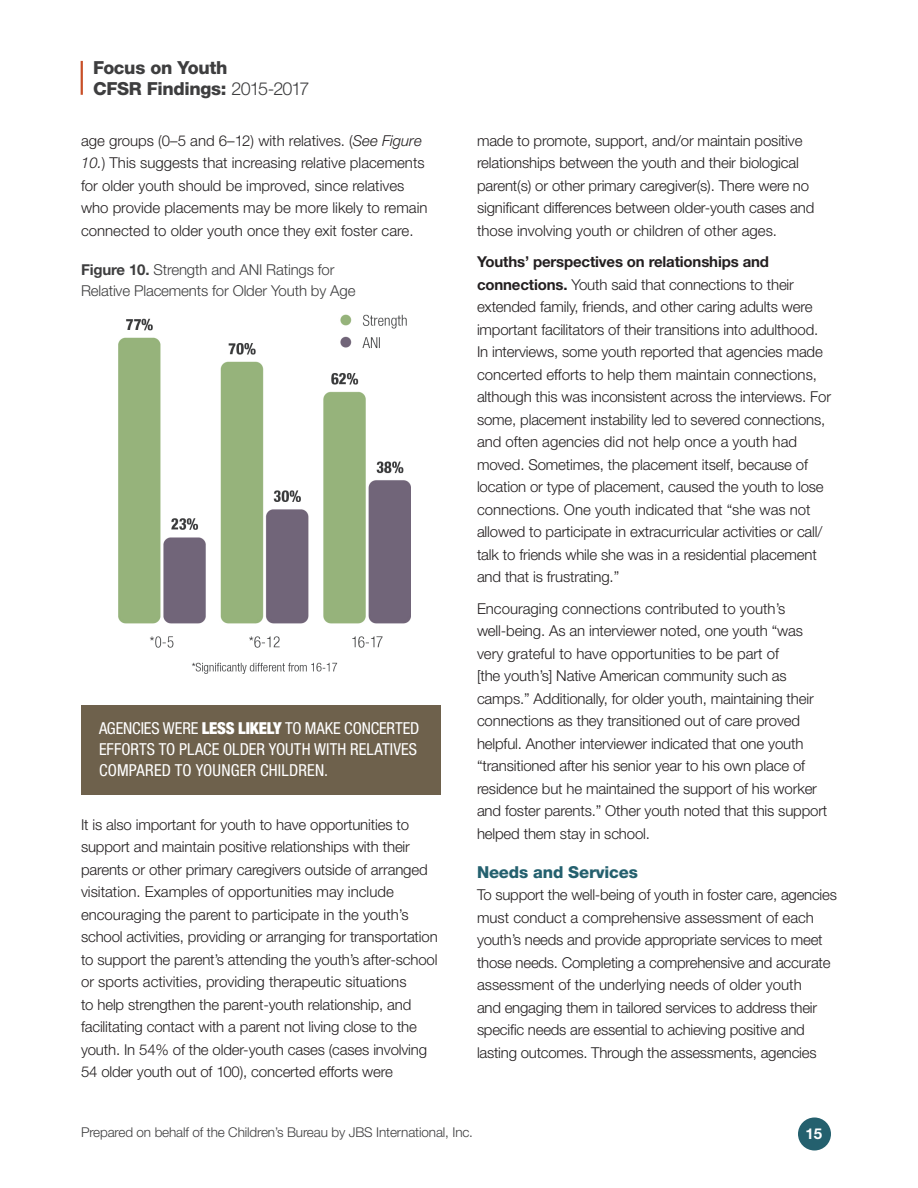
<style>
.page{position:relative;width:918px;height:1188px;background:#fff}
.page>*{position:absolute;margin:0;border:0;box-sizing:border-box;transform-origin:0 0}
.t1{font:800 18px/21px "Helvetica Neue LT Std";letter-spacing:-.02em;color:#3e3e3f}
.t2{font:condensed 16.5px/21px "Helvetica Neue LT Std";letter-spacing:.005em;color:#fff}
.t3{font:800 16.5px "Helvetica Neue LT Std";letter-spacing:-.01em;color:#24606e}
.t4{font:300 15px/22.5px "Helvetica Neue LT Std";letter-spacing:-.01em;color:#231f20}
.t5{font:300 15px/21px "Helvetica Neue LT Std";letter-spacing:-.01em;color:#3e3e3f}
.t6{font:700 15px "Helvetica Neue LT Std";color:#fff}
.t7{font:300 13.5px "Helvetica Neue LT Std";letter-spacing:-.01em;color:#3e3e3f}
.s1{font-weight:300}
.s2{font-style:italic}
.s3{font-weight:700}
.s4{font-weight:900}
</style>
<div class="page">
<hr style="left:81px;top:61px;width:2px;height:34px;background:#c84f27">
<div style="left:798px;top:1118px;width:33px;height:32px;background:#24606e;border-radius:50%"></div>
<img style="left:119px;top:314px;width:291px;height:360px">
<div style="left:81px;top:705px;width:360px;height:90px;background:#6e614c"></div>
<p class="t1" style="left:93px;top:57px;width:218px">Focus on Youth<br>CFSR Findings: <span class="s1">2015-2017</span></p>
<p class="t4" style="left:81px;top:129px;width:348px">age groups (0–5 and 6–12) with relatives. (<span class="s2">See Figure 10.</span>) This suggests that increasing relative placements for older youth should be improved, since relatives who provide placements may be more likely to remain connected to older youth once they exit foster care.</p>
<p class="t5" style="left:81px;top:259px;width:276px"><span class="s3">Figure 10.</span> Strength and ANI Ratings for<br>Relative Placements for Older Youth by Age</p>
<p class="t2" style="left:99px;top:718px;width:322px">AGENCIES WERE <span class="s4">LESS LIKELY</span> TO MAKE CONCERTED<br>EFFORTS TO PLACE OLDER YOUTH WITH RELATIVES<br>COMPARED TO YOUNGER CHILDREN.</p>
<p class="t4" style="left:81px;top:813px;width:358px">It is also important for youth to have opportunities to support and maintain positive relationships with their parents or other primary caregivers outside of arranged visitation. Examples of opportunities may include encouraging the parent to participate in the youth’s school activities, providing or arranging for transportation to support the parent’s attending the youth’s after-school or sports activities, providing therapeutic situations<br>to help strengthen the parent-youth relationship, and facilitating contact with a parent not living close to the youth. In 54% of the older-youth cases (cases involving 54 older youth out of 100), concerted efforts were</p>
<p class="t4" style="left:477px;top:129px;width:339px">made to promote, support, and/or maintain positive relationships between the youth and their biological parent(s) or other primary caregiver(s). There were no significant differences between older-youth cases and those involving youth or children of other ages.</p>
<p class="t4" style="left:477px;top:250px;width:356px"><span class="s3">Youths’ perspectives on relationships and connections.</span> Youth said that connections to their extended family, friends, and other caring adults were important facilitators of their transitions into adulthood.<br>In interviews, some youth reported that agencies made concerted efforts to help them maintain connections, although this was inconsistent across the interviews. For some, placement instability led to severed connections, and often agencies did not help once a youth had moved. Sometimes, the placement itself, because of location or type of placement, caused the youth to lose connections. One youth indicated that “she was not allowed to participate in extracurricular activities or call/ talk to friends while she was in a residential placement and that is frustrating.”</p>
<p class="t4" style="left:477px;top:597px;width:352px">Encouraging connections contributed to youth’s well-being. As an interviewer noted, one youth “was very grateful to have opportunities to be part of<br>[the youth’s] Native American community such as camps.” Additionally, for older youth, maintaining their connections as they transitioned out of care proved helpful. Another interviewer indicated that one youth “transitioned after his senior year to his own place of residence but he maintained the support of his worker and foster parents.” Other youth noted that this support helped them stay in school.</p>
<p class="t3" style="left:477px;top:862px;width:163px">Needs and Services</p>
<p class="t4" style="left:477px;top:883px;width:361px">To support the well-being of youth in foster care, agencies must conduct a comprehensive assessment of each youth’s needs and provide appropriate services to meet those needs. Completing a comprehensive and accurate assessment of the underlying needs of older youth<br>and engaging them in tailored services to address their specific needs are essential to achieving positive and lasting outcomes. Through the assessments, agencies</p>
<p class="t7" style="left:81px;top:1124px;width:394px">Prepared on behalf of the Children’s Bureau by JBS International, Inc.</p>
<p class="t6" style="left:805px;top:1125px;width:18px">15</p>
</div>
